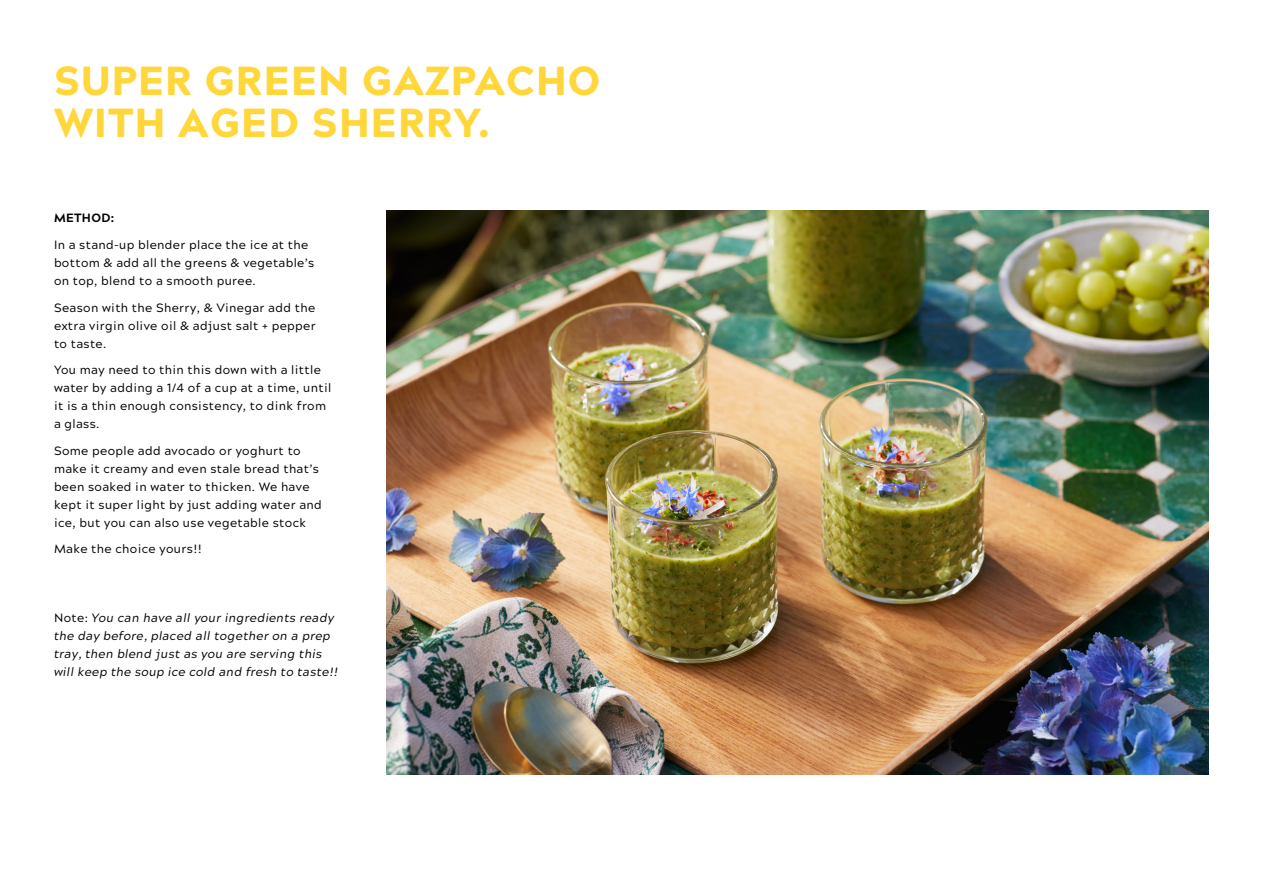
<style>
.page{position:relative;width:1263px;height:893px;background:#fff}
.page>*{position:absolute;margin:0;border:0;box-sizing:border-box;transform-origin:0 0}
.t1{font:900 40.5px/42.5px "Acherus Grotesque";letter-spacing:.03em;color:#ffd73a}
.t2{font:12px/18px "Acherus Grotesque Regular";letter-spacing:.03em;color:#000}
.t3{font:12px/18px "Acherus Grotesque Regular Italic";letter-spacing:.03em;color:#000}
.t4{font:12px "Acherus Grotesque Extrabold";letter-spacing:.03em;color:#000}
.s1{font-family:"Acherus Grotesque Regular"}
</style>
<div class="page">
<img style="left:386px;top:210px;width:823px;height:564px">
<h1 class="t1" style="left:54px;top:57px;width:548px">SUPER GREEN GAZPACHO<br>WITH AGED SHERRY.</h1>
<p class="t4" style="left:54px;top:208px;width:62px">METHOD:</p>
<p class="t2" style="left:54px;top:235px;width:262px">In a stand-up blender place the ice at the bottom &amp; add all the greens &amp; vegetable’s on top, blend to a smooth puree.</p>
<p class="t2" style="left:54px;top:298px;width:263px;text-align:justify">Season with the Sherry, &amp; Vinegar add the extra virgin olive oil &amp; adjust salt + pepper to taste.</p>
<p class="t2" style="left:54px;top:360px;width:279px">You may need to thin this down with a little water by adding a 1/4 of a cup at a time, until it is a thin enough consistency, to dink from a glass.</p>
<p class="t2" style="left:54px;top:441px;width:269px">Some people add avocado or yoghurt to make it creamy and even stale bread that’s been soaked in water to thicken. We have kept it super light by just adding water and ice, but you can also use vegetable stock</p>
<p class="t2" style="left:54px;top:539px;width:149px">Make the choice yours!!</p>
<p class="t3" style="left:54px;top:608px;width:286px"><span class="s1">Note:</span> You can have all your ingredients ready the day before, placed all together on a prep tray, then blend just as you are serving this will keep the soup ice cold and fresh to taste!!</p>
</div>
